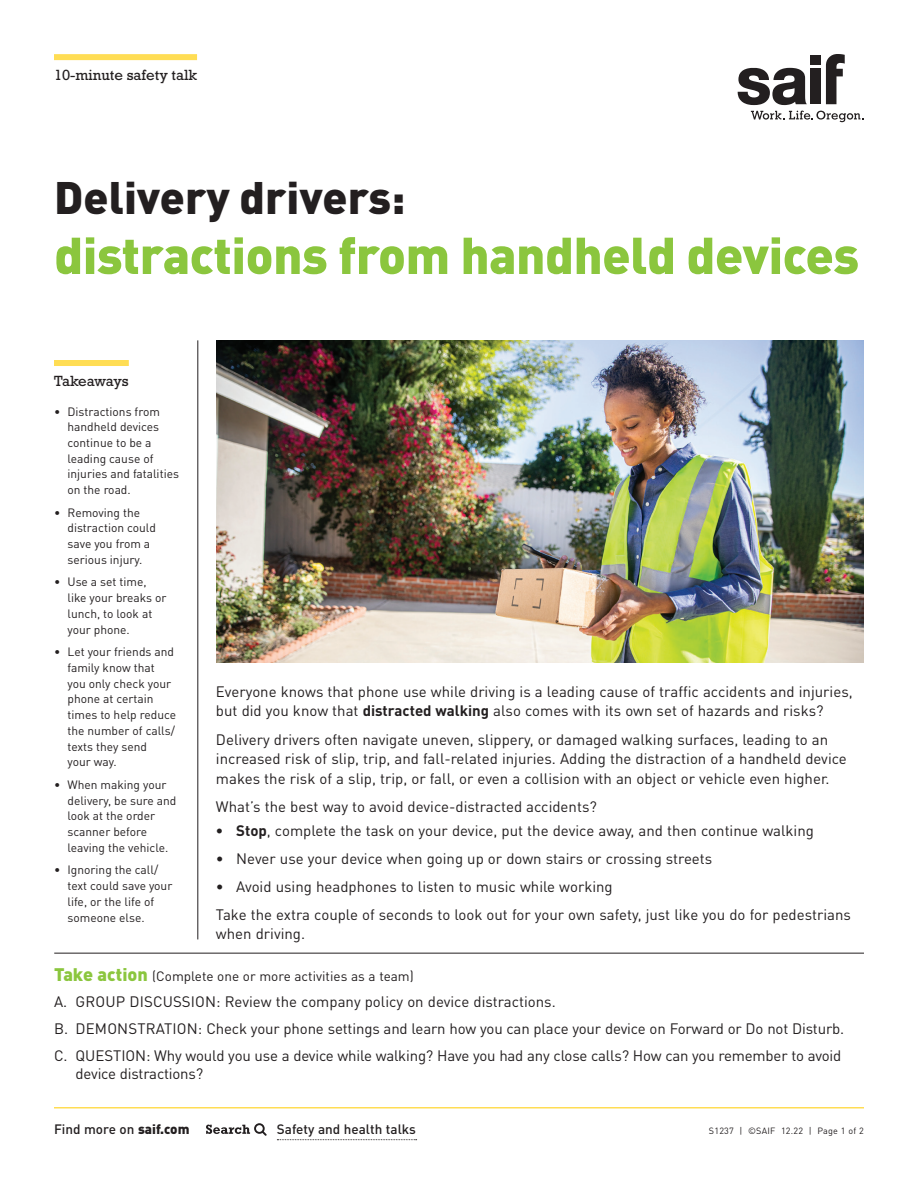
<style>
.page{position:relative;width:918px;height:1188px;background:#fff}
.page>*{position:absolute;margin:0;border:0;box-sizing:border-box;transform-origin:0 0}
.t1{font:900 51px "DINOT";letter-spacing:-.01em;color:#8bc63e}
.t2{font:900 45px "DINOT";color:#231f20}
.t3{font:15px/19.5px "DINOT";color:#231f20}
.t4{font:15px "Rockwell Std";color:#231f20}
.t5{font:13.5px "DINOT";color:#231f20}
.t6{font:500 13.5px "DINOT";color:#231f20}
.t7{font:12px/15.8px "DINOT";color:#231f20}
.t8{font:9px "DINOT";letter-spacing:.025em;color:#231f20}
.s1{font-weight:700}
.s2{font-weight:900;font-size:18px;color:#8bc63e}
.s3{font-weight:900}
</style>
<div class="page">
<svg style="left:277px;top:1139px;width:140px;height:1px"></svg>
<svg style="left:206px;top:1123px;width:61px;height:13px"></svg>
<div style="left:810px;top:69px;width:11px;height:35px;background:#231f20"></div>
<div style="left:810px;top:56px;width:11px;height:9px;background:#231f20"></div>
<svg style="left:738px;top:68px;width:69px;height:37px"></svg>
<svg style="left:826px;top:54px;width:19px;height:50px"></svg>
<svg style="left:751px;top:111px;width:113px;height:11px"></svg>
<div style="left:54px;top:54px;width:143px;height:6px;background:#ffdd54"></div>
<hr style="left:54px;top:1107px;width:810px;height:1px;background:#ffdd54">
<div style="left:54px;top:360px;width:75px;height:6px;background:#ffdd54"></div>
<hr style="left:198px;top:340px;width:1px;height:599px;background:#231f20">
<hr style="left:54px;top:953px;width:810px;height:1px;background:#231f20">
<img style="left:216px;top:340px;width:648px;height:323px">
<p class="t4" style="left:54px;top:67px;width:145px">10-minute safety talk</p>
<h2 class="t2" style="left:54px;top:167px;width:353px">Delivery drivers:</h2>
<h1 class="t1" style="left:54px;top:221px;width:806px">distractions from handheld devices</h1>
<p class="t4" style="left:54px;top:373px;width:76px">Takeaways</p>
<p class="t7" style="left:68px;top:403px;width:113px;text-indent:-14px">• Distractions from handheld devices continue to be a leading cause of injuries and fatalities on the road.</p>
<p class="t7" style="left:68px;top:504px;width:90px;text-indent:-14px">• Removing the distraction could save you from a serious injury.</p>
<p class="t7" style="left:68px;top:574px;width:101px;text-indent:-14px">• Use a set time, like your breaks or lunch, to look at your phone.</p>
<p class="t7" style="left:68px;top:643px;width:110px;text-indent:-14px">• Let your friends and family know that<br>you only check your phone at certain times to help reduce the number of calls/ texts they send<br>your way.</p>
<p class="t7" style="left:68px;top:776px;width:110px;text-indent:-14px">• When making your delivery, be sure and look at the order scanner before leaving the vehicle.</p>
<p class="t7" style="left:68px;top:862px;width:106px;text-indent:-14px">• Ignoring the call/ text could save your life, or the life of someone else.</p>
<p class="t3" style="left:216px;top:681px;width:638px">Everyone knows that phone use while driving is a leading cause of traffic accidents and injuries, but did you know that <span class="s1">distracted walking</span> also comes with its own set of hazards and risks?</p>
<p class="t3" style="left:216px;top:729px;width:632px">Delivery drivers often navigate uneven, slippery, or damaged walking surfaces, leading to an increased risk of slip, trip, and fall-related injuries. Adding the distraction of a handheld device makes the risk of a slip, trip, or fall, or even a collision with an object or vehicle even higher.</p>
<p class="t3" style="left:216px;top:796px;width:382px">What’s the best way to avoid device-distracted accidents?</p>
<p class="t3" style="left:216px;top:820px;width:599px"><span class="s1">• Stop</span>, complete the task on your device, put the device away, and then continue walking</p>
<p class="t3" style="left:216px;top:848px;width:498px">• Never use your device when going up or down stairs or crossing streets</p>
<p class="t3" style="left:216px;top:872px;width:636px;line-height:28.2px">• Avoid using headphones to listen to music while working<br>Take the extra couple of seconds to look out for your own safety, just like you do for pedestrians</p>
<p class="t3" style="left:216px;top:924px;width:91px">when driving.</p>
<p class="t5" style="left:54px;top:967px;width:361px"><span class="s2">Take action</span> (Complete one or more activities as a team)</p>
<p class="t3" style="left:54px;top:988px;width:792px;line-height:26.7px">A. GROUP DISCUSSION: Review the company policy on device distractions.<br>B. DEMONSTRATION: Check your phone settings and learn how you can place your device on Forward or Do not Disturb.<br>C. QUESTION: Why would you use a device while walking? Have you had any close calls? How can you remember to avoid</p>
<p class="t3" style="left:76px;top:1063px;width:129px">device distractions?</p>
<p class="t6" style="left:54px;top:1120px;width:137px">Find more on <span class="s3">saif.com</span></p>
<p class="t6" style="left:277px;top:1120px;width:141px">Safety and health talks</p>
<p class="t8" style="left:709px;top:1125px;width:156px">S1237 | ©SAIF 12.22 | Page 1 of 2</p>
</div>
